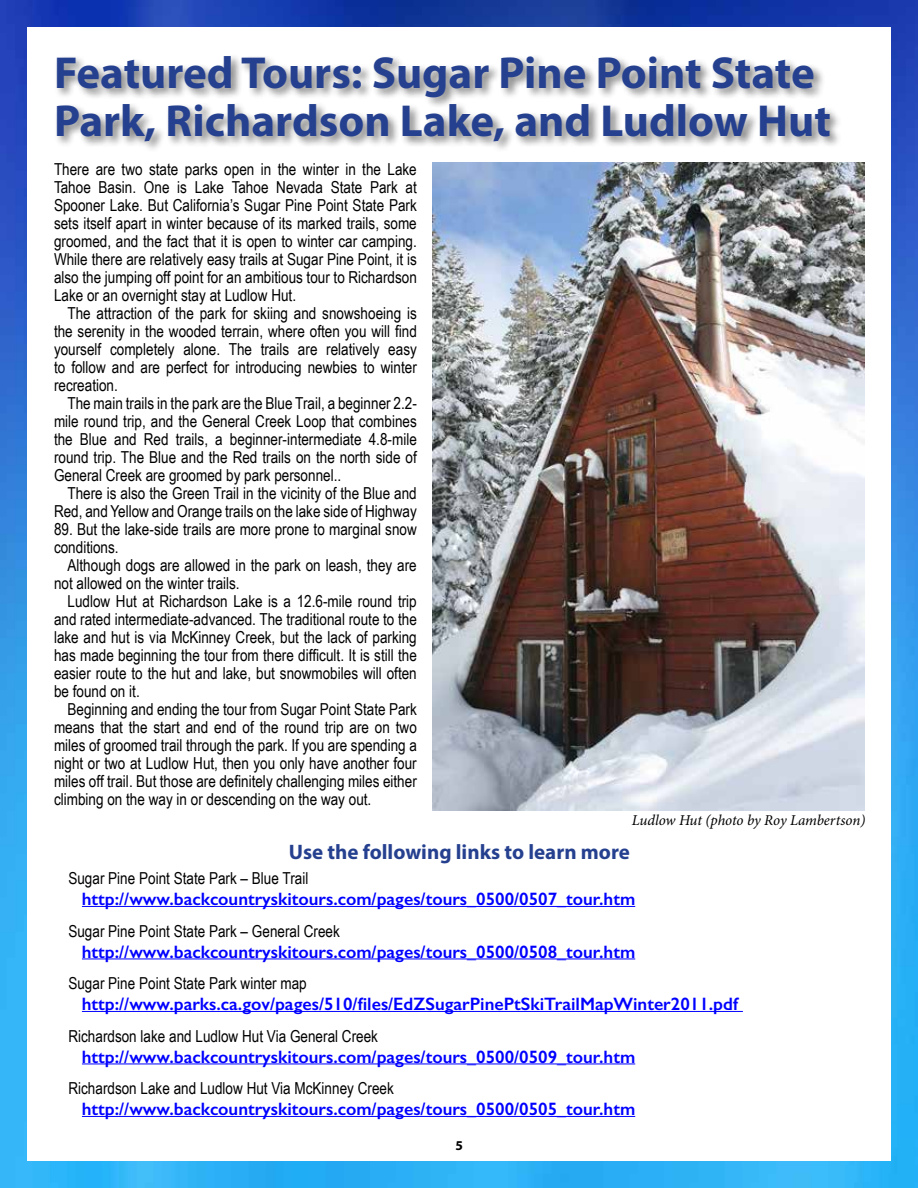
<style>
.page{position:relative;width:918px;height:1188px;background:#fff}
.page>*{position:absolute;margin:0;border:0;box-sizing:border-box;transform-origin:0 0}
.t1{font:700 45px/48px "Myriad Pro";color:#25408f}
.t2{font:700 21px "Myriad Pro";color:#25408f}
.t3{font:600 18px "Gill Sans";color:#00f}
.t4{font:16.5px/18px "Arial Narrow";color:#000;text-align:justify}
.t5{font:italic 15px "Minion Pro";letter-spacing:-.01em;color:#000}
.t6{font:700 13.5px "Myriad Pro";color:#000}
</style>
<div class="page">
<img style="left:0;top:0;width:918px;height:1188px">
<div style="left:27px;top:27px;width:864px;height:1134px;background:#fff"></div>
<div style="left:54px;top:53px;width:788px;height:100px;background:#000;opacity:.5"></div>
<hr style="left:82px;top:906px;width:553px;height:1px;background:#00f">
<hr style="left:82px;top:959px;width:553px;height:1px;background:#00f">
<hr style="left:82px;top:1011px;width:661px;height:1px;background:#00f">
<hr style="left:82px;top:1064px;width:553px;height:1px;background:#00f">
<hr style="left:82px;top:1116px;width:553px;height:1px;background:#00f">
<img style="left:432px;top:163px;width:432px;height:648px">
<h1 class="t1" style="left:54px;top:47px;width:778px">Featured Tours: Sugar Pine Point State<br>Park, Richardson Lake, and Ludlow Hut</h1>
<p class="t4" style="left:54px;top:159px;width:364px">There are two state parks open in the winter in the Lake Tahoe Basin. One is Lake Tahoe Nevada State Park at Spooner Lake. But California’s Sugar Pine Point State Park sets itself apart in winter because of its marked trails, some groomed, and the fact that it is open to winter car camping.<br>While there are relatively easy trails at Sugar Pine Point, it is also the jumping off point for an ambitious tour to Richardson Lake or an overnight stay at Ludlow Hut.</p>
<p class="t4" style="left:54px;top:303px;width:364px;text-indent:13px">The attraction of the park for skiing and snowshoeing is the serenity in the wooded terrain, where often you will find yourself completely alone. The trails are relatively easy to follow and are perfect for introducing newbies to winter recreation.</p>
<p class="t4" style="left:54px;top:393px;width:364px;text-indent:13px">The main trails in the park are the Blue Trail, a beginner 2.2- mile round trip, and the General Creek Loop that combines the Blue and Red trails, a beginner-intermediate 4.8-mile round trip. The Blue and the Red trails on the north side of General Creek are groomed by park personnel..</p>
<p class="t4" style="left:54px;top:483px;width:364px;text-align:right">There is also the Green Trail in the vicinity of the Blue and<br>Red, and Yellow and Orange trails on the lake side of Highway</p>
<p class="t4" style="left:54px;top:519px;width:364px">89. But the lake-side trails are more prone to marginal snow conditions.</p>
<p class="t4" style="left:54px;top:555px;width:364px;text-indent:13px">Although dogs are allowed in the park on leash, they are not allowed on the winter trails.</p>
<p class="t4" style="left:54px;top:591px;width:364px;text-indent:13px">Ludlow Hut at Richardson Lake is a 12.6-mile round trip and rated intermediate-advanced. The traditional route to the lake and hut is via McKinney Creek, but the lack of parking has made beginning the tour from there difficult. It is still the easier route to the hut and lake, but snowmobiles will often be found on it.</p>
<p class="t4" style="left:54px;top:699px;width:364px;text-indent:13px">Beginning and ending the tour from Sugar Point State Park means that the start and end of the round trip are on two miles of groomed trail through the park. If you are spending a night or two at Ludlow Hut, then you only have another four miles off trail. But those are definitely challenging miles either climbing on the way in or descending on the way out.</p>
<p class="t5" style="left:632px;top:810px;width:235px">Ludlow Hut (photo by Roy Lambertson)</p>
<p class="t2" style="left:289px;top:839px;width:342px">Use the following links to learn more</p>
<p class="t4" style="left:68px;top:869px;width:241px">Sugar Pine Point State Park – Blue Trail</p>
<p class="t3" style="left:82px;top:888px;width:555px">http://www.backcountryskitours.com/pages/tours_0500/0507_tour.htm</p>
<p class="t4" style="left:68px;top:921px;width:273px">Sugar Pine Point State Park – General Creek</p>
<p class="t3" style="left:82px;top:941px;width:555px">http://www.backcountryskitours.com/pages/tours_0500/0508_tour.htm</p>
<p class="t4" style="left:68px;top:974px;width:240px">Sugar Pine Point State Park winter map</p>
<p class="t3" style="left:82px;top:993px;width:657px">http://www.parks.ca.gov/pages/510/files/EdZSugarPinePtSkiTrailMapWinter2011.pdf</p>
<p class="t4" style="left:68px;top:1026px;width:311px">Richardson lake and Ludlow Hut Via General Creek</p>
<p class="t3" style="left:82px;top:1046px;width:555px">http://www.backcountryskitours.com/pages/tours_0500/0509_tour.htm</p>
<p class="t4" style="left:68px;top:1079px;width:327px">Richardson Lake and Ludlow Hut Via McKinney Creek</p>
<p class="t3" style="left:82px;top:1098px;width:555px">http://www.backcountryskitours.com/pages/tours_0500/0505_tour.htm</p>
<p class="t6" style="left:455px;top:1137px;width:9px">5</p>
</div>
